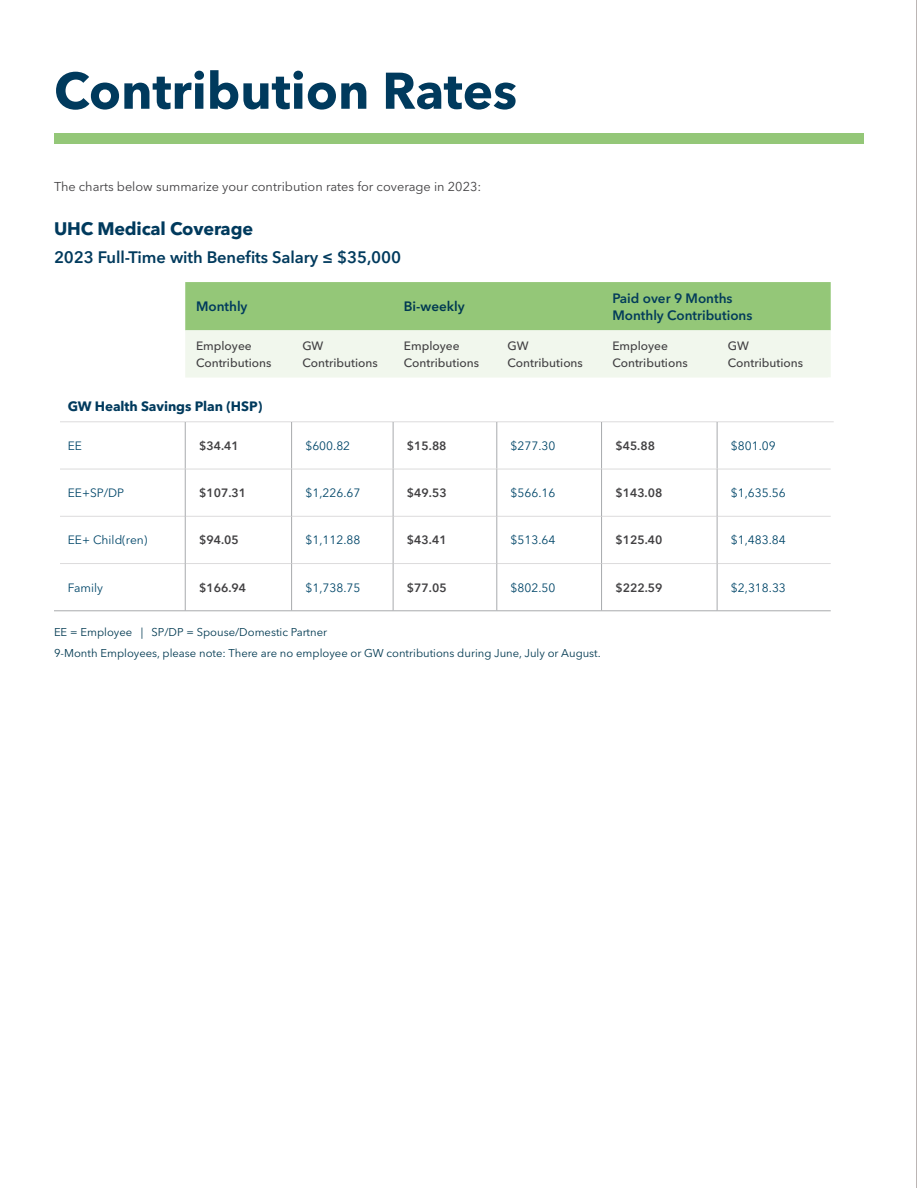
<style>
.page{position:relative;width:918px;height:1188px;background:#fff}
.page>*{position:absolute;margin:0;border:0;box-sizing:border-box;transform-origin:0 0}
.t1{font:700 51px "Avenir Next LT Pro";color:#003a5d}
.t2{font:700 18px "Avenir Next LT Pro";letter-spacing:-.01em;color:#003a5d}
.t3{font:600 16.5px "Avenir Next LT Pro";letter-spacing:-.005em;color:#003a5d}
.t4{font:600 13.5px/16.5px "Avenir Next LT Pro";color:#033c5a}
.t5{font:700 13.5px "Avenir Next LT Pro";letter-spacing:-.005em;color:#003a5d}
.t6{font:600 13.5px "Avenir Next LT Pro";color:#003951}
.t7{font:600 13.5px "Avenir Next LT Pro";color:#003a5d}
.t8{font:12.75px "Avenir Next LT Pro";color:#414042}
.t9{font:12px "Avenir Next LT Pro";color:#004669}
.t10{font:500 12px/16.5px "Avenir Next LT Pro";color:#414042}
.t11{font:600 12px "Avenir Next LT Pro";color:#414042}
.t12{font:11.25px/21.8px "Avenir Next LT Pro";color:#003951}
</style>
<div class="page">
<hr style="left:916px;top:0;width:1px;height:1188px;background:#bbb5b4">
<svg style="left:185px;top:282px;width:646px;height:96px"></svg>
<hr style="left:60px;top:422px;width:125px;height:1px;background:#dcdbdc">
<hr style="left:185px;top:422px;width:107px;height:1px;background:#dcdbdc">
<hr style="left:292px;top:422px;width:101px;height:1px;background:#dcdbdc">
<hr style="left:393px;top:422px;width:104px;height:1px;background:#dcdbdc">
<hr style="left:497px;top:422px;width:105px;height:1px;background:#dcdbdc">
<hr style="left:602px;top:422px;width:115px;height:1px;background:#dcdbdc">
<hr style="left:717px;top:422px;width:117px;height:1px;background:#dcdbdc">
<hr style="left:60px;top:469px;width:125px;height:1px;background:#dcdbdc">
<hr style="left:60px;top:516px;width:125px;height:1px;background:#dcdbdc">
<hr style="left:60px;top:563px;width:125px;height:1px;background:#dcdbdc">
<hr style="left:185px;top:422px;width:1px;height:47px;background:#a8aaad">
<hr style="left:291px;top:422px;width:1px;height:47px;background:#a8aaad">
<hr style="left:393px;top:422px;width:1px;height:47px;background:#a8aaad">
<hr style="left:497px;top:422px;width:1px;height:47px;background:#a8aaad">
<hr style="left:601px;top:422px;width:1px;height:47px;background:#a8aaad">
<hr style="left:717px;top:422px;width:1px;height:47px;background:#a8aaad">
<hr style="left:54px;top:611px;width:131px;height:1px;background:#a8aaad">
<hr style="left:185px;top:469px;width:107px;height:1px;background:#dcdbdc">
<hr style="left:292px;top:469px;width:101px;height:1px;background:#dcdbdc">
<hr style="left:393px;top:469px;width:104px;height:1px;background:#dcdbdc">
<hr style="left:497px;top:469px;width:105px;height:1px;background:#dcdbdc">
<hr style="left:602px;top:469px;width:115px;height:1px;background:#dcdbdc">
<hr style="left:717px;top:469px;width:114px;height:1px;background:#dcdbdc">
<hr style="left:185px;top:516px;width:107px;height:1px;background:#dcdbdc">
<hr style="left:292px;top:516px;width:101px;height:1px;background:#dcdbdc">
<hr style="left:393px;top:516px;width:104px;height:1px;background:#dcdbdc">
<hr style="left:497px;top:516px;width:105px;height:1px;background:#dcdbdc">
<hr style="left:602px;top:516px;width:115px;height:1px;background:#dcdbdc">
<hr style="left:717px;top:516px;width:114px;height:1px;background:#dcdbdc">
<hr style="left:185px;top:563px;width:107px;height:1px;background:#dcdbdc">
<hr style="left:292px;top:563px;width:101px;height:1px;background:#dcdbdc">
<hr style="left:393px;top:563px;width:104px;height:1px;background:#dcdbdc">
<hr style="left:497px;top:563px;width:105px;height:1px;background:#dcdbdc">
<hr style="left:602px;top:563px;width:115px;height:1px;background:#dcdbdc">
<hr style="left:717px;top:563px;width:114px;height:1px;background:#dcdbdc">
<hr style="left:185px;top:469px;width:1px;height:47px;background:#a8aaad">
<hr style="left:291px;top:469px;width:1px;height:47px;background:#a8aaad">
<hr style="left:393px;top:469px;width:1px;height:47px;background:#a8aaad">
<hr style="left:497px;top:469px;width:1px;height:47px;background:#a8aaad">
<hr style="left:601px;top:469px;width:1px;height:47px;background:#a8aaad">
<hr style="left:717px;top:469px;width:1px;height:47px;background:#a8aaad">
<hr style="left:185px;top:516px;width:1px;height:48px;background:#a8aaad">
<hr style="left:291px;top:516px;width:1px;height:47px;background:#a8aaad">
<hr style="left:393px;top:516px;width:1px;height:47px;background:#a8aaad">
<hr style="left:497px;top:516px;width:1px;height:47px;background:#a8aaad">
<hr style="left:601px;top:516px;width:1px;height:47px;background:#a8aaad">
<hr style="left:717px;top:516px;width:1px;height:47px;background:#a8aaad">
<hr style="left:185px;top:564px;width:1px;height:47px;background:#a8aaad">
<hr style="left:291px;top:564px;width:1px;height:47px;background:#a8aaad">
<hr style="left:393px;top:564px;width:1px;height:47px;background:#a8aaad">
<hr style="left:497px;top:564px;width:1px;height:47px;background:#a8aaad">
<hr style="left:601px;top:564px;width:1px;height:47px;background:#a8aaad">
<hr style="left:717px;top:564px;width:1px;height:47px;background:#a8aaad">
<hr style="left:185px;top:611px;width:107px;height:1px;background:#a8aaad">
<hr style="left:292px;top:611px;width:101px;height:1px;background:#a8aaad">
<hr style="left:393px;top:611px;width:104px;height:1px;background:#a8aaad">
<hr style="left:497px;top:611px;width:105px;height:1px;background:#a8aaad">
<hr style="left:602px;top:611px;width:115px;height:1px;background:#a8aaad">
<hr style="left:717px;top:611px;width:114px;height:1px;background:#a8aaad">
<div style="left:54px;top:134px;width:810px;height:10px;background:#94c778"></div>
<h1 class="t1" style="left:54px;top:60px;width:465px">Contribution Rates</h1>
<p class="t8" style="left:54px;top:179px;width:429px">The charts below summarize your contribution rates for coverage in 2023:</p>
<h2 class="t2" style="left:54px;top:218px;width:201px">UHC Medical Coverage</h2>
<h3 class="t3" style="left:54px;top:247px;width:349px">2023 Full-Time with Benefits Salary ≤ $35,000</h3>
<p class="t7" style="left:196px;top:298px;width:53px">Monthly</p>
<p class="t6" style="left:404px;top:298px;width:62px">Bi-weekly</p>
<p class="t4" style="left:612px;top:290px;width:142px">Paid over 9 Months<br>Monthly Contributions</p>
<p class="t10" style="left:196px;top:338px;width:77px">Employee<br>Contributions</p>
<p class="t10" style="left:302px;top:338px;width:77px">GW<br>Contributions</p>
<p class="t10" style="left:404px;top:338px;width:77px">Employee<br>Contributions</p>
<p class="t10" style="left:508px;top:338px;width:77px">GW<br>Contributions</p>
<p class="t10" style="left:612px;top:338px;width:77px">Employee<br>Contributions</p>
<p class="t10" style="left:728px;top:338px;width:77px">GW<br>Contributions</p>
<p class="t5" style="left:68px;top:398px;width:196px">GW Health Savings Plan (HSP)</p>
<p class="t9" style="left:68px;top:439px;width:16px">EE</p>
<p class="t11" style="left:199px;top:438px;width:41px">$34.41</p>
<p class="t9" style="left:305px;top:439px;width:46px">$600.82</p>
<p class="t11" style="left:407px;top:438px;width:41px">$15.88</p>
<p class="t9" style="left:511px;top:439px;width:46px">$277.30</p>
<p class="t11" style="left:615px;top:438px;width:41px">$45.88</p>
<p class="t9" style="left:731px;top:439px;width:46px">$801.09</p>
<p class="t9" style="left:68px;top:486px;width:58px">EE+SP/DP</p>
<p class="t11" style="left:199px;top:486px;width:49px">$107.31</p>
<p class="t9" style="left:305px;top:486px;width:56px">$1,226.67</p>
<p class="t11" style="left:407px;top:486px;width:41px">$49.53</p>
<p class="t9" style="left:511px;top:486px;width:46px">$566.16</p>
<p class="t11" style="left:615px;top:486px;width:49px">$143.08</p>
<p class="t9" style="left:731px;top:486px;width:56px">$1,635.56</p>
<p class="t9" style="left:68px;top:533px;width:81px">EE+ Child(ren)</p>
<p class="t11" style="left:199px;top:533px;width:41px">$94.05</p>
<p class="t9" style="left:305px;top:533px;width:56px">$1,112.88</p>
<p class="t11" style="left:407px;top:533px;width:41px">$43.41</p>
<p class="t9" style="left:511px;top:533px;width:46px">$513.64</p>
<p class="t11" style="left:615px;top:533px;width:49px">$125.40</p>
<p class="t9" style="left:731px;top:533px;width:56px">$1,483.84</p>
<p class="t9" style="left:68px;top:580px;width:37px">Family</p>
<p class="t11" style="left:199px;top:580px;width:49px">$166.94</p>
<p class="t9" style="left:305px;top:580px;width:56px">$1,738.75</p>
<p class="t11" style="left:407px;top:580px;width:41px">$77.05</p>
<p class="t9" style="left:511px;top:580px;width:46px">$802.50</p>
<p class="t11" style="left:615px;top:580px;width:49px">$222.59</p>
<p class="t9" style="left:731px;top:580px;width:56px">$2,318.33</p>
<p class="t12" style="left:54px;top:621px;width:548px">EE = Employee | SP/DP = Spouse/Domestic Partner<br>9-Month Employees, please note: There are no employee or GW contributions during June, July or August.</p>
</div>
